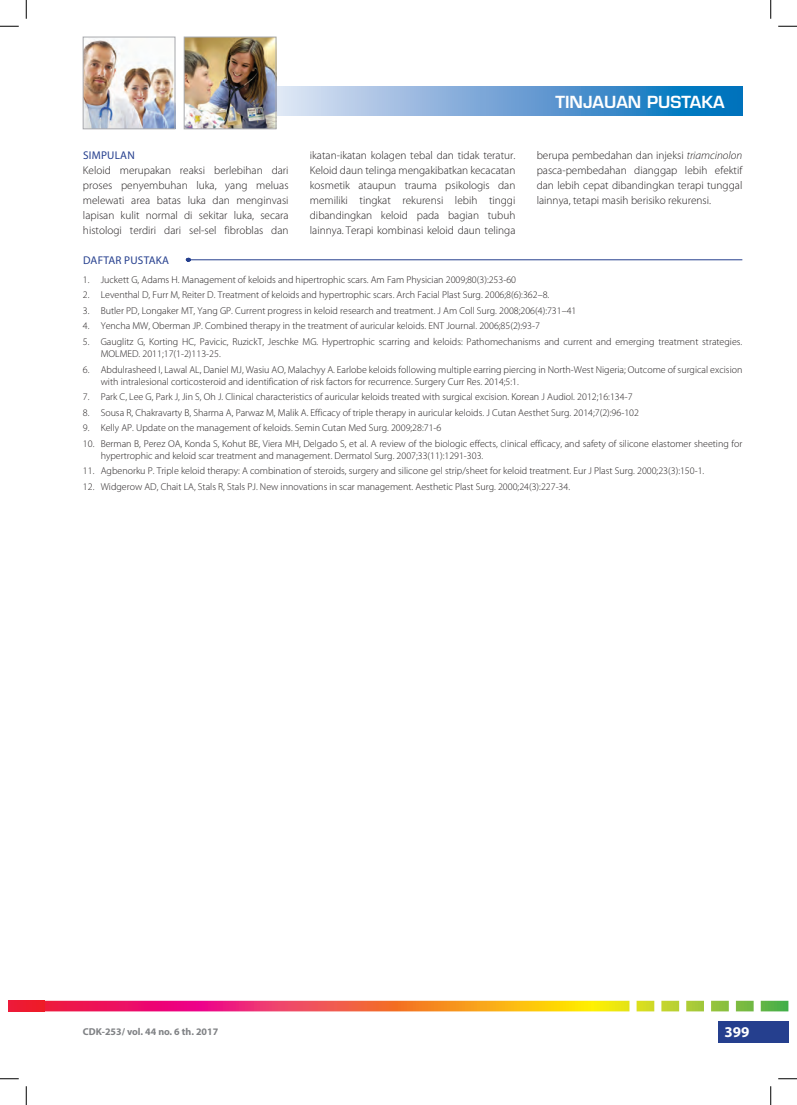
<style>
.page{position:relative;width:797px;height:1105px;background:#fff}
.page>*{position:absolute;margin:0;border:0;box-sizing:border-box;transform-origin:0 0}
.t1{font:600 16.25px "Eurostile LT Std";color:#fff}
.t2{font:700 15px "Myriad Pro";color:#fff}
.MP_default{font:300 11.25px/15px "Myriad Pro";color:#231f20;text-align:justify}
.MP_daftar_pustaka_H1{font:11.25px "Myriad Pro";letter-spacing:.02em;color:#253f8e}
.MP_H1___color{font:11.25px "Myriad Pro";letter-spacing:.02em;color:#253f8e}
.t3{font:300 10px/12px "Myriad Pro";color:#231f20}
.t4{font:700 10px "Myriad Pro";color:#808285}
.s1{font-style:italic}
</style>
<div class="page">
<svg style="left:276px;top:86px;width:466px;height:29px"></svg>
<img style="left:85px;top:39px;width:88px;height:88px">
<div style="left:83px;top:37px;width:92px;height:92px;border:1px solid #a8a9ad"></div>
<img style="left:186px;top:39px;width:88px;height:88px">
<div style="left:184px;top:37px;width:92px;height:92px;border:1px solid #a8a9ad"></div>
<div style="left:717px;top:1021px;width:71px;height:22px;background:#253f8e"></div>
<svg style="left:44px;top:1001px;width:744px;height:10px"></svg>
<div style="left:9px;top:1001px;width:35px;height:10px;background:#ee1a2e"></div>
<hr style="left:186px;top:259px;width:556px;height:1px;background:#253f8e">
<svg style="left:0;top:25px;width:19px;height:2px"></svg>
<svg style="left:778px;top:25px;width:19px;height:2px"></svg>
<svg style="left:0;top:1078px;width:19px;height:1px"></svg>
<svg style="left:778px;top:1078px;width:19px;height:1px"></svg>
<svg style="left:25px;top:0;width:2px;height:19px"></svg>
<svg style="left:25px;top:1086px;width:2px;height:19px"></svg>
<svg style="left:770px;top:0;width:1px;height:19px"></svg>
<svg style="left:770px;top:1086px;width:1px;height:19px"></svg>
<p class="MP_H1___color" style="left:83px;top:148px;width:53px">SIMPULAN</p>
<p class="MP_default" style="left:83px;top:163px;width:207px">Keloid merupakan reaksi berlebihan dari proses penyembuhan luka, yang meluas melewati area batas luka dan menginvasi lapisan kulit normal di sekitar luka, secara histologi terdiri dari sel-sel fibroblas dan</p>
<h1 class="t1" style="left:555px;top:92px;width:170px">TINJAUAN PUSTAKA</h1>
<p class="MP_default" style="left:310px;top:148px;width:207px">ikatan-ikatan kolagen tebal dan tidak teratur.<br>Keloid daun telinga mengakibatkan kecacatan kosmetik ataupun trauma psikologis dan memiliki tingkat rekurensi lebih tinggi dibandingkan keloid pada bagian tubuh lainnya. Terapi kombinasi keloid daun telinga</p>
<p class="MP_default" style="left:536px;top:148px;width:207px">berupa pembedahan dan injeksi <span class="s1">triamcinolon </span>pasca-pembedahan dianggap lebih efektif dan lebih cepat dibandingkan terapi tunggal lainnya, tetapi masih berisiko rekurensi.</p>
<p class="MP_daftar_pustaka_H1" style="left:83px;top:253px;width:88px">DAFTAR PUSTAKA</p>
<p class="t3" style="left:83px;top:274px;width:434px">1. Juckett G, Adams H. Management of keloids and hipertrophic scars. Am Fam Physician 2009;80(3):253-60</p>
<p class="t3" style="left:83px;top:289px;width:468px">2. Leventhal D, Furr M, Reiter D. Treatment of keloids and hypertrophic scars. Arch Facial Plast Surg. 2006;8(6):362–8.</p>
<p class="t3" style="left:83px;top:305px;width:495px">3. Butler PD, Longaker MT, Yang GP. Current progress in keloid research and treatment. J Am Coll Surg. 2008;206(4):731–41</p>
<p class="t3" style="left:83px;top:320px;width:458px">4. Yencha MW, Oberman JP. Combined therapy in the treatment of auricular keloids. ENT Journal. 2006;85(2):93-7</p>
<p class="t3" style="left:101px;top:336px;width:643px;text-indent:-18px">5. Gauglitz G, Korting HC, Pavicic, RuzickT, Jeschke MG. Hypertrophic scarring and keloids: Pathomechanisms and current and emerging treatment strategies.<br>MOLMED. 2011;17(1-2)113-25.</p>
<p class="t3" style="left:101px;top:363px;width:643px;text-indent:-18px">6. Abdulrasheed I, Lawal AL, Daniel MJ, Wasiu AO, Malachyy A. Earlobe keloids following multiple earring piercing in North-West Nigeria; Outcome of surgical excision with intralesional corticosteroid and identification of risk factors for recurrence. Surgery Curr Res. 2014;5:1.</p>
<p class="t3" style="left:83px;top:391px;width:551px">7. Park C, Lee G, Park J, Jin S, Oh J. Clinical characteristics of auricular keloids treated with surgical excision. Korean J Audiol. 2012;16:134-7</p>
<p class="t3" style="left:83px;top:406px;width:557px">8. Sousa R, Chakravarty B, Sharma A, Parwaz M, Malik A. Efficacy of triple therapy in auricular keloids. J Cutan Aesthet Surg. 2014;7(2):96-102</p>
<p class="t3" style="left:83px;top:422px;width:360px">9. Kelly AP. Update on the management of keloids. Semin Cutan Med Surg. 2009;28:71-6</p>
<p class="t3" style="left:101px;top:438px;width:643px;text-indent:-18px">10. Berman B, Perez OA, Konda S, Kohut BE, Viera MH, Delgado S, et al. A review of the biologic effects, clinical efficacy, and safety of silicone elastomer sheeting for hypertrophic and keloid scar treatment and management. Dermatol Surg. 2007;33(11):1291-303.</p>
<p class="t3" style="left:83px;top:465px;width:623px">11. Agbenorku P. Triple keloid therapy: A combination of steroids, surgery and silicone gel strip/sheet for keloid treatment. Eur J Plast Surg. 2000;23(3):150-1.</p>
<p class="t3" style="left:83px;top:481px;width:488px">12. Widgerow AD, Chait LA, Stals R, Stals PJ. New innovations in scar management. Aesthetic Plast Surg. 2000;24(3):227-34.</p>
<p class="t4" style="left:83px;top:1025px;width:137px">CDK-253/ vol. 44 no. 6 th. 2017</p>
<h2 class="t2" style="left:724px;top:1022px;width:26px">399</h2>
</div>
